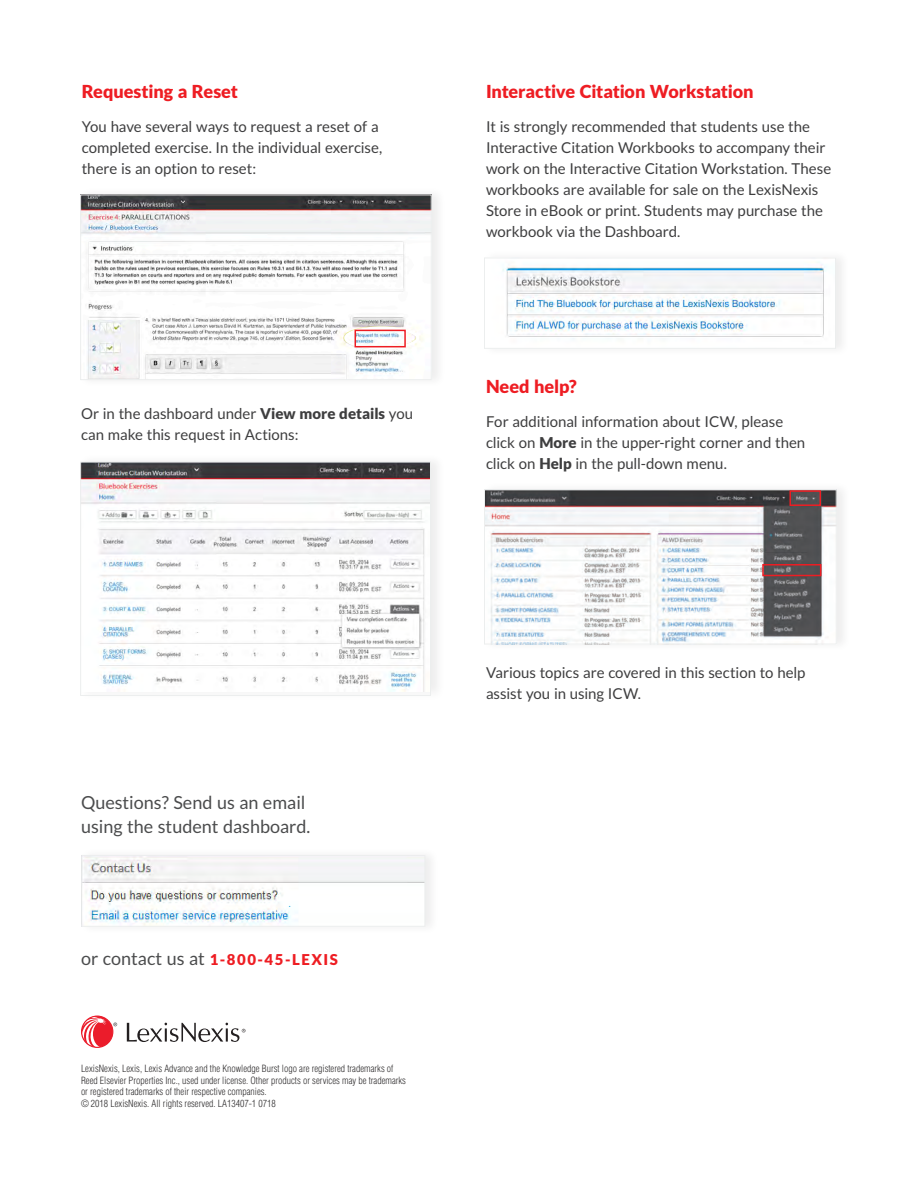
<style>
.page{position:relative;width:918px;height:1188px;background:#fff}
.page>*{position:absolute;margin:0;border:0;box-sizing:border-box;transform-origin:0 0}
.Introduction{font:900 18px "Lato";letter-spacing:-.01em;color:#ee1d23}
.CTA_headline{font:18px "Lato";color:#4b4c4d}
.BodyCopy{font:15px/21px "Lato";letter-spacing:-.005em;color:#3e3e3f}
.CTA_headline-2{font:900 15px "Lato";letter-spacing:.1em;color:#ee1d23}
.Legalese{font:300 condensed 12px "Helvetica";color:#009cda}
.Legalese-2{font:300 condensed 9.75px/11.7px "Helvetica";color:#312f30}
.s1{font-weight:900}
.s2{font-weight:400;font-size:18px;color:#4b4c4d}
</style>
<div class="page">
<img style="left:82px;top:464px;width:347px;height:227px">
<div style="left:80px;top:462px;width:351px;height:234px;border:1px solid #eceeee"></div>
<img style="left:503px;top:266px;width:322px;height:71px">
<div style="left:484px;top:258px;width:352px;height:91px;border:1px solid #eceeee"></div>
<div style="left:78px;top:186px;width:368px;height:202px;background:#fbfbfb"></div>
<img style="left:82px;top:197px;width:348px;height:181px">
<div style="left:80px;top:195px;width:352px;height:185px;border:1px solid #eceeee"></div>
<div style="left:344px;top:326px;width:75px;height:24px;border:3px solid #fff;border-radius:50%"></div>
<div style="left:355px;top:330px;width:51px;height:17px;border:2px solid #ee1d23"></div>
<div style="left:482px;top:481px;width:369px;height:172px;background:#fbfbfb"></div>
<img style="left:486px;top:491px;width:349px;height:151px">
<div style="left:484px;top:489px;width:353px;height:155px;border:1px solid #eceeee"></div>
<div style="left:79px;top:847px;width:361px;height:88px;background:#fbfbfb"></div>
<img style="left:83px;top:857px;width:340px;height:68px">
<div style="left:81px;top:855px;width:344px;height:72px;border:1px solid #eceeee"></div>
<div style="left:789px;top:490px;width:32px;height:16px;border:2px solid #ee1d23"></div>
<div style="left:762px;top:564px;width:59px;height:12px;border:2px solid #ee1d23"></div>
<svg style="left:127px;top:1023px;width:119px;height:19px"></svg>
<svg style="left:81px;top:1016px;width:36px;height:32px"></svg>
<p class="Introduction" style="left:82px;top:80px;width:158px">Requesting a Reset</p>
<p class="BodyCopy" style="left:82px;top:116px;width:302px">You have several ways to request a reset of a completed exercise. In the individual exercise, there is an option to reset:</p>
<p class="BodyCopy" style="left:81px;top:403px;width:334px">Or in the dashboard under <span class="s1">View more details</span> you can make this request in Actions:</p>
<p class="Introduction" style="left:486px;top:80px;width:269px">Interactive Citation Workstation</p>
<p class="BodyCopy" style="left:486px;top:116px;width:347px">It is strongly recommended that students use the Interactive Citation Workbooks to accompany their work on the Interactive Citation Workstation. These workbooks are available for sale on the LexisNexis Store in eBook or print. Students may purchase the workbook via the Dashboard.</p>
<p class="Introduction" style="left:486px;top:376px;width:92px">Need help?</p>
<p class="BodyCopy" style="left:486px;top:411px;width:321px">For additional information about ICW, please click on <span class="s1">More</span> in the upper-right corner and then click on <span class="s1">Help</span> in the pull-down menu.</p>
<p class="CTA_headline" style="left:81px;top:793px;width:226px">Questions? Send us an email</p>
<p class="CTA_headline" style="left:81px;top:817px;width:231px">using the student dashboard.</p>
<p class="Legalese" style="left:288px;top:895px;width:4px">.</p>
<p class="CTA_headline-2" style="left:81px;top:951px;width:258px"><span class="s2">or contact us at</span> 1-800-45-LEXIS</p>
<p class="Legalese-2" style="left:81px;top:1062px;width:314px">LexisNexis, Lexis, Lexis Advance and the Knowledge Burst logo are registered trademarks of</p>
<p class="Legalese-2" style="left:81px;top:1074px;width:327px">Reed Elsevier Properties Inc., used under license. Other products or services may be trademarks or registered trademarks of their respective companies.</p>
<p class="Legalese-2" style="left:81px;top:1098px;width:196px">© 2018 LexisNexis. All rights reserved. LA13407-1 0718</p>
<p class="BodyCopy" style="left:486px;top:662px;width:321px">Various topics are covered in this section to help assist you in using ICW.</p>
</div>
